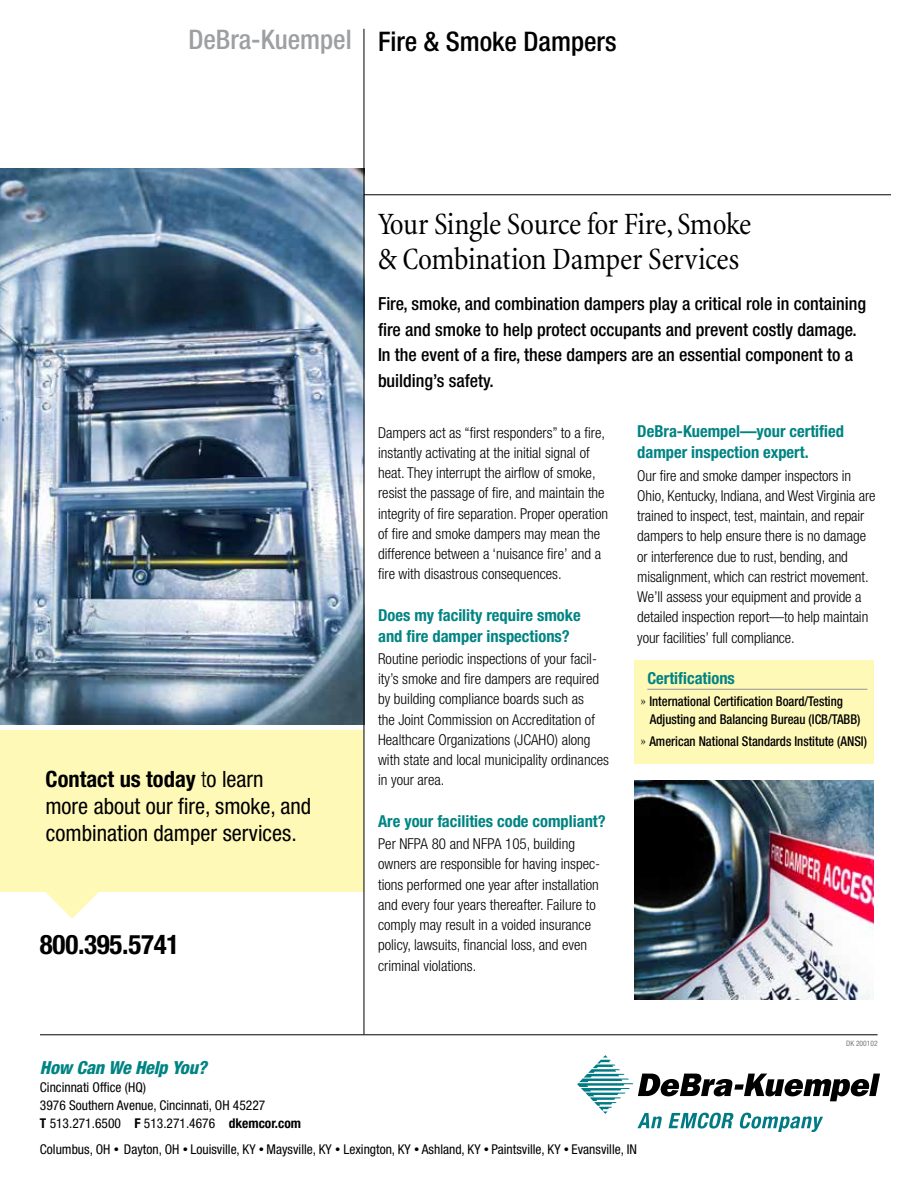
<style>
.page{position:relative;width:918px;height:1188px;background:#fff}
.page>*{position:absolute;margin:0;border:0;box-sizing:border-box;transform-origin:0 0}
.t1{font:condensed 31.5px/34.5px "Minion";letter-spacing:-.01em;color:#000}
.t2{font:500 condensed 27px "Helvetica Neue";color:#000}
.t3{font:500 condensed 27px "Helvetica Neue";color:#9d9fa2}
.t4{font:700 condensed 27px "Helvetica Neue";letter-spacing:-.01em;color:#000}
.t5{font:condensed 22.5px/27px "Helvetica Neue";color:#000}
.t6{font:500 condensed 18px/25.5px "Helvetica Neue";color:#000}
.t7{font:italic 800 condensed 18px "Helvetica Neue";letter-spacing:-.01em;color:#008483}
.t8{font:700 condensed 16.5px/21px "Helvetica Neue";color:#008483}
.t9{font:300 condensed 15px/20.2px "Helvetica Neue";color:#000}
.t10{font:condensed 13.5px/18px "Helvetica Neue";color:#000}
.t11{font:500 condensed 13.5px/18.3px "Helvetica Neue";color:#000;scale:.94 1}
.t12{font:condensed 7.5px "Helvetica Neue";color:#77787b}
.s1{font-weight:700}
.s2{font-weight:300}
.s3{font-family:"Minion";font-weight:400;font-stretch:normal}
.s4{font-size:10.5px}
</style>
<div class="page">
<div style="left:0;top:730px;width:364px;height:162px;background:#fff9b8"></div>
<img style="left:0;top:169px;width:364px;height:555px">
<hr style="left:364px;top:194px;width:527px;height:1px;background:#000">
<div style="left:634px;top:660px;width:240px;height:103px;background:#fff9b8"></div>
<hr style="left:647px;top:689px;width:220px;height:1px;background:#939598">
<hr style="left:364px;top:29px;width:1px;height:1005px;background:#000">
<hr style="left:40px;top:1034px;width:838px;height:1px;background:#000">
<img style="left:634px;top:781px;width:240px;height:218px">
<svg style="left:46px;top:892px;width:53px;height:27px"></svg>
<svg style="left:577px;top:1055px;width:303px;height:77px"></svg>
<h2 class="t3" style="left:188px;top:24px;width:165px">DeBra-Kuempel</h2>
<h2 class="t2" style="left:378px;top:25px;width:240px">Fire &amp; Smoke Dampers</h2>
<h3 class="t5" style="left:45px;top:765px;width:267px"><span class="s1">Contact us today</span> <span class="s2">t</span>o learn more about our fire, smoke, and combination damper services.</h3>
<h2 class="t4" style="left:40px;top:928px;width:141px">800.395.5741</h2>
<h1 class="t1" style="left:378px;top:208px;width:375px">Your Single Source for Fire, Smoke &amp; Combination Damper Services</h1>
<p class="t6" style="left:378px;top:291px;width:490px">Fire, smoke, and combination dampers play a critical role in containing fire and smoke to help protect occupants and prevent costly damage.<br>In the event of a fire, these dampers are an essential component to a building’s safety.</p>
<p class="t9" style="left:378px;top:422px;width:232px">Dampers act as “first responders” to a fire, instantly activating at the initial signal of heat. They interrupt the airflow of smoke, resist the passage of fire, and maintain the integrity of fire separation. Proper operation of fire and smoke dampers may mean the difference between a ‘nuisance fire’ and a fire with disastrous consequences.</p>
<p class="t8" style="left:378px;top:604px;width:204px">Does my facility require smoke and fire damper inspections?</p>
<p class="t9" style="left:378px;top:648px;width:232px">Routine periodic inspections of your facil&shy;ity’s smoke and fire dampers are required by building compliance boards such as<br>the Joint Commission on Accreditation of Healthcare Organizations (JCAHO) along with state and local municipality ordinances in your area.</p>
<p class="t8" style="left:378px;top:810px;width:229px">Are your facilities code compliant?</p>
<p class="t9" style="left:378px;top:833px;width:224px">Per NFPA 80 and NFPA 105, building owners are responsible for having inspec&shy;tions performed one year after installation and every four years thereafter. Failure to comply may result in a voided insurance policy, lawsuits, financial loss, and even criminal violations.</p>
<p class="t8" style="left:637px;top:421px;width:208px">DeBra-Kuempel—your certified damper inspection expert.</p>
<p class="t9" style="left:637px;top:465px;width:240px">Our fire and smoke damper inspectors in Ohio, Kentucky, Indiana, and West Virginia are trained to inspect, test, maintain, and repair dampers to help ensure there is no damage or interference due to rust, bending, and misalignment, which can restrict movement.<br>We’ll assess your equipment and provide a detailed inspection report—to help maintain your facilities’ full compliance.</p>
<p class="t8" style="left:647px;top:668px;width:89px">Certifications</p>
<p class="t11" style="left:650px;top:692px;width:226px;text-indent:-9px"><span class="s3">»</span> International Certification Board/Testing<br>Adjusting and Balancing Bureau (ICB/TABB)</p>
<p class="t11" style="left:641px;top:732px;width:242px"><span class="s3">»</span> American National Standards Institute (ANSI)</p>
<p class="t12" style="left:846px;top:1039px;width:33px">DK 200102</p>
<p class="t7" style="left:40px;top:1056px;width:168px">How Can We Help You?</p>
<p class="t10" style="left:40px;top:1078px;width:263px">Cincinnati Office (HQ)<br>3976 Southern Avenue, Cincinnati, OH 45227<br><span class="s1">T</span> 513.271.6500 <span class="s1">F</span> 513.271.4676 <span class="s1">dkemcor.com</span></p>
<p class="t10" style="left:40px;top:1140px;width:599px">Columbus, OH <span class="s4">•</span> Dayton, OH <span class="s4">•</span> Louisville, KY <span class="s4">•</span> Maysville, KY <span class="s4">•</span> Lexington, KY <span class="s4">•</span> Ashland, KY <span class="s4">•</span> Paintsville, KY <span class="s4">•</span> Evansville, IN</p>
</div>
